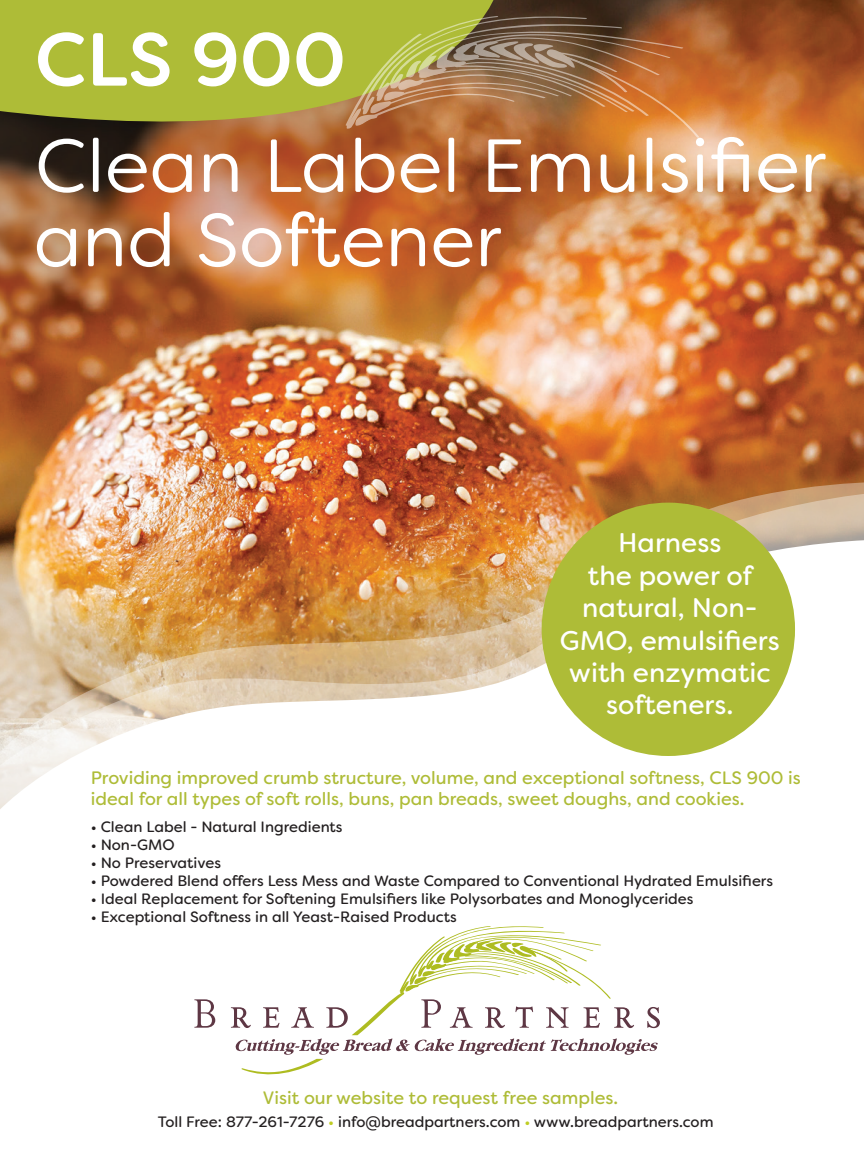
<style>
.page{position:relative;width:864px;height:1161px;background:#fff}
.page>*{position:absolute;margin:0;border:0;box-sizing:border-box;transform-origin:0 0}
.t1{font:75px "Filson Soft";color:#fff}
.t2{font:500 75px "Filson Soft";color:#fff}
.t3{font:27px/32.4px "Filson Soft";color:#fff;text-align:center}
.t4{font:18px/21.6px "Filson Soft";color:#aebc37}
.t5{font:15px "Filson Soft";color:#231f20}
.s1{color:#bfcd24}
</style>
<div class="page">
<img style="left:0;top:0;width:864px;height:482px">
<img style="left:0;top:482px;width:864px;height:327px">
<svg style="left:0;top:0;width:499px;height:170px;background:#9e9331"></svg>
<svg style="left:346px;top:16px;width:353px;height:122px;background:#aa7d44"></svg>
<div style="left:542px;top:503px;width:253px;height:253px;background:#aebc37;border-radius:50%"></div>
<svg style="left:194px;top:999px;width:21px;height:29px"></svg>
<svg style="left:231px;top:926px;width:429px;height:148px"></svg>
<p class="t2" style="left:35px;top:11px;width:313px">CLS 900</p>
<p class="t1" style="left:35px;top:118px;width:793px">Clean Label Emulsifier</p>
<p class="t1" style="left:34px;top:193px;width:469px">and Softener</p>
<p class="t3" style="left:618px;top:527px;width:105px">Harness</p>
<p class="t3" style="left:588px;top:559px;width:166px">the power of</p>
<p class="t3" style="left:560px;top:591px;width:222px">natural, Non-<br>GMO, emulsifiers with enzymatic softeners.</p>
<p class="t4" style="left:91px;top:766px;width:712px">Providing improved crumb structure, volume, and exceptional softness, CLS 900 is ideal for all types of soft rolls, buns, pan breads, sweet doughs, and cookies.</p>
<p class="t5" style="left:91px;top:817px;width:253px">• Clean Label - Natural Ingredients</p>
<p class="t5" style="left:91px;top:835px;width:85px">• Non-GMO</p>
<p class="t5" style="left:91px;top:853px;width:132px">• No Preservatives</p>
<p class="t5" style="left:91px;top:871px;width:684px">• Powdered Blend offers Less Mess and Waste Compared to Conventional Hydrated Emulsifiers</p>
<p class="t5" style="left:91px;top:889px;width:604px">• Ideal Replacement for Softening Emulsifiers like Polysorbates and Monoglycerides</p>
<p class="t5" style="left:91px;top:907px;width:368px">• Exceptional Softness in all Yeast-Raised Products</p>
<p class="t4" style="left:263px;top:1087px;width:357px">Visit our website to request free samples.</p>
<p class="t5" style="left:158px;top:1112px;width:557px">Toll Free: 877-261-7276 <span class="s1">•</span> info@breadpartners.com <span class="s1">•</span> www.breadpartners.com</p>
</div>
